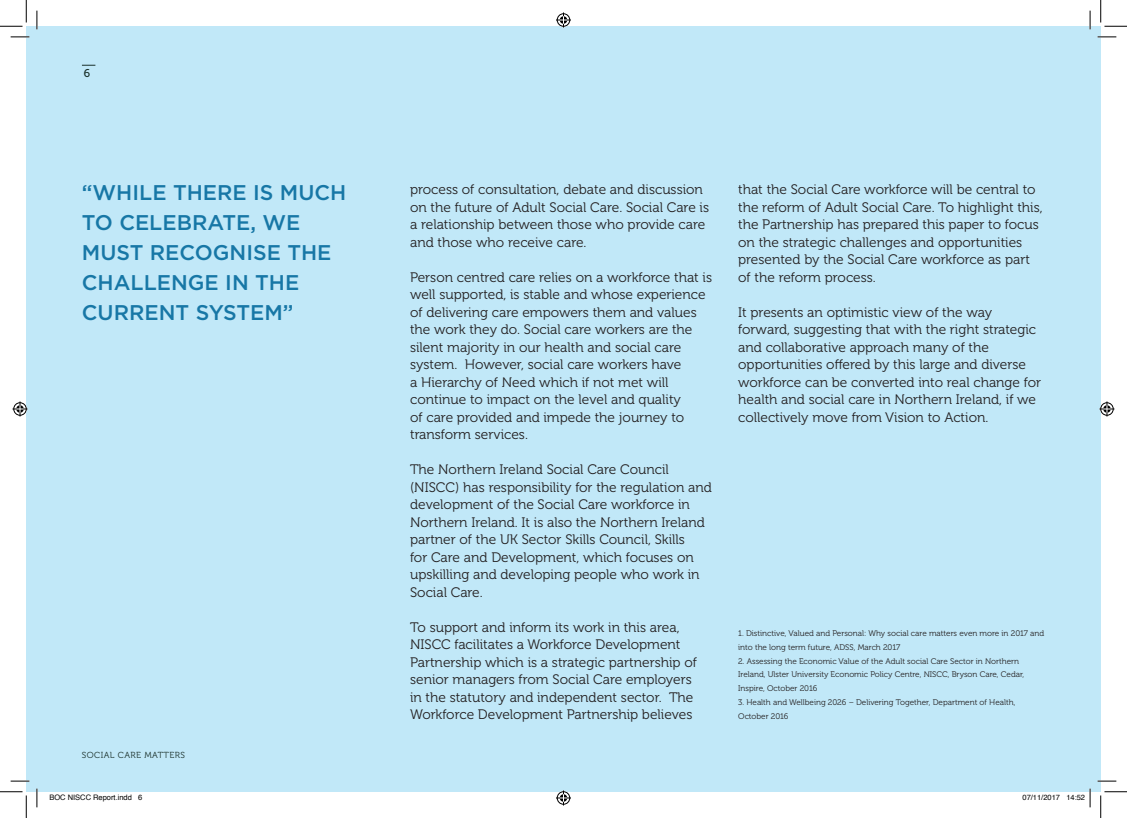
<style>
.page{position:relative;width:1127px;height:818px;background:#fff}
.page>*{position:absolute;margin:0;border:0;box-sizing:border-box;transform-origin:0 0}
.Big_Quote{font:500 21.25px/30px "Gotham";color:#1777a6}
.Body_Copy{font:13.75px/17.5px "Museo 300";color:#231f20}
.t1{font:11.25px "Museo 500";color:#1a302a}
.t2{font:8.75px "Museo 300";letter-spacing:.05em;color:#1a302a}
.Subtext{font:8.12px/13.8px "Museo 300";color:#231f20}
.t3{font:7.5px "Helvetica";color:#000}
</style>
<div class="page">
<div style="left:26px;top:26px;width:1074px;height:766px;background:#c1e8f8"></div>
<svg style="left:82px;top:65px;width:13px;height:1px"></svg>
<svg style="left:11px;top:36px;width:18px;height:2px"></svg>
<svg style="left:1097px;top:36px;width:18px;height:2px"></svg>
<svg style="left:11px;top:780px;width:18px;height:2px"></svg>
<svg style="left:1097px;top:780px;width:18px;height:2px"></svg>
<svg style="left:36px;top:11px;width:2px;height:18px"></svg>
<svg style="left:36px;top:788px;width:2px;height:19px"></svg>
<svg style="left:1089px;top:11px;width:1px;height:18px"></svg>
<svg style="left:0;top:0;width:27px;height:27px"></svg>
<svg style="left:0;top:791px;width:27px;height:27px"></svg>
<svg style="left:1100px;top:0;width:26px;height:27px"></svg>
<svg style="left:1100px;top:791px;width:26px;height:27px"></svg>
<svg style="left:556px;top:13px;width:15px;height:15px"></svg>
<svg style="left:556px;top:790px;width:15px;height:15px"></svg>
<svg style="left:13px;top:401px;width:15px;height:15px"></svg>
<svg style="left:1099px;top:401px;width:15px;height:15px"></svg>
<svg style="left:1089px;top:788px;width:1px;height:19px"></svg>
<p class="t1" style="left:84px;top:67px;width:8px">6</p>
<p class="Big_Quote" style="left:82px;top:177px;width:266px">“WHILE THERE IS MUCH<br>TO CELEBRATE, WE<br>MUST RECOGNISE THE<br>CHALLENGE IN THE<br>CURRENT SYSTEM”</p>
<p class="t2" style="left:82px;top:750px;width:105px">SOCIAL CARE MATTERS</p>
<p class="Body_Copy" style="left:410px;top:181px;width:300px">process of consultation, debate and discussion on the future of Adult Social Care. Social Care is a relationship between those who provide care and those who receive care.</p>
<p class="Body_Copy" style="left:410px;top:269px;width:303px">Person centred care relies on a workforce that is well supported, is stable and whose experience of delivering care empowers them and values the work they do. Social care workers are the silent majority in our health and social care system. However, social care workers have<br>a Hierarchy of Need which if not met will continue to impact on the level and quality<br>of care provided and impede the journey to transform services.</p>
<p class="Body_Copy" style="left:410px;top:461px;width:303px">The Northern Ireland Social Care Council (NISCC) has responsibility for the regulation and development of the Social Care workforce in Northern Ireland. It is also the Northern Ireland partner of the UK Sector Skills Council, Skills<br>for Care and Development, which focuses on upskilling and developing people who work in Social Care.</p>
<p class="Body_Copy" style="left:410px;top:619px;width:288px">To support and inform its work in this area, NISCC facilitates a Workforce Development Partnership which is a strategic partnership of senior managers from Social Care employers in the statutory and independent sector. The Workforce Development Partnership believes</p>
<p class="Body_Copy" style="left:738px;top:181px;width:306px">that the Social Care workforce will be central to the reform of Adult Social Care. To highlight this, the Partnership has prepared this paper to focus on the strategic challenges and opportunities presented by the Social Care workforce as part of the reform process.</p>
<p class="Body_Copy" style="left:738px;top:304px;width:304px">It presents an optimistic view of the way forward, suggesting that with the right strategic and collaborative approach many of the opportunities offered by this large and diverse workforce can be converted into real change for health and social care in Northern Ireland, if we collectively move from Vision to Action.</p>
<p class="Subtext" style="left:738px;top:627px;width:307px">1. Distinctive, Valued and Personal: Why social care matters even more in 2017 and into the long term future, ADSS, March 2017</p>
<p class="Subtext" style="left:738px;top:654px;width:287px">2. Assessing the Economic Value of the Adult social Care Sector in Northern<br>Ireland, Ulster University Economic Policy Centre, NISCC, Bryson Care, Cedar,<br>Inspire, October 2016</p>
<p class="Subtext" style="left:738px;top:695px;width:279px">3. Health and Wellbeing 2026 – Delivering Together, Department of Health,<br>October 2016</p>
<p class="t3" style="left:49px;top:791px;width:94px">BOC NISCC Report.indd 6</p>
<p class="t3" style="left:1022px;top:791px;width:64px">07/11/2017 14:52</p>
</div>
